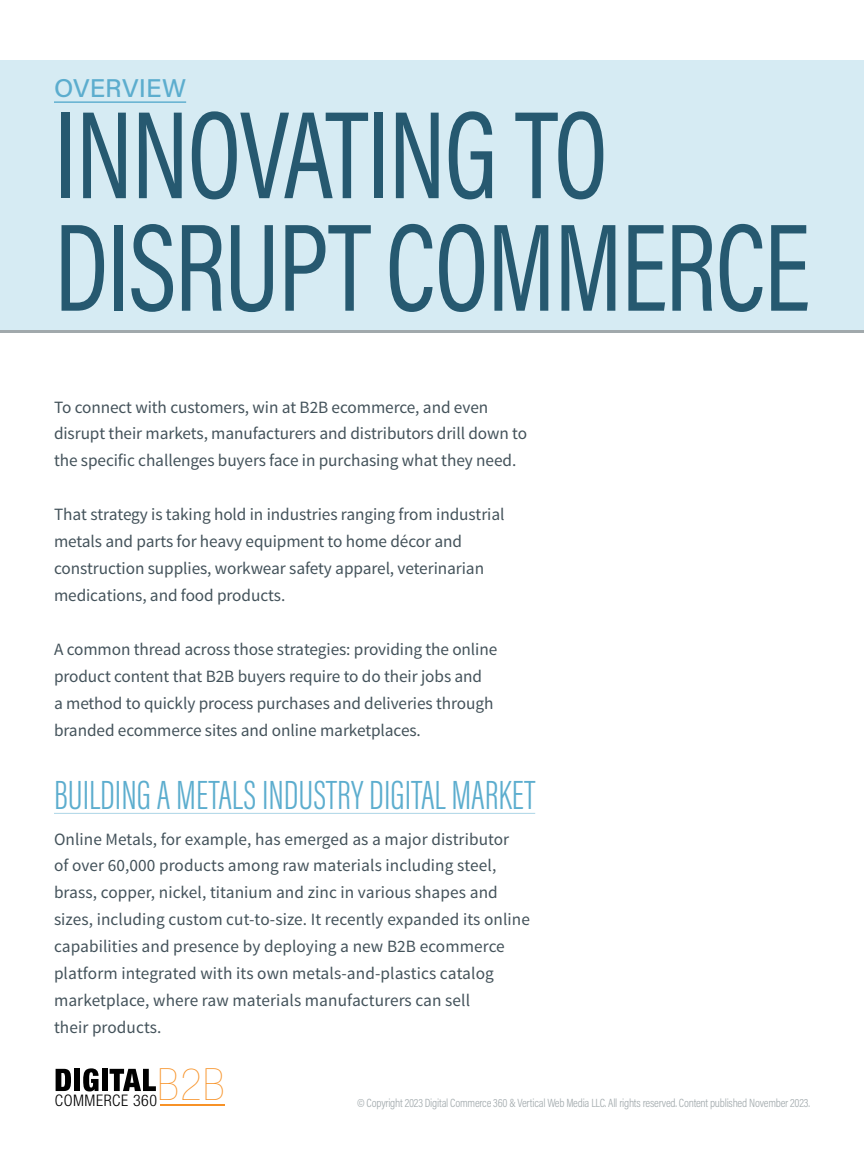
<style>
.page{position:relative;width:864px;height:1161px;background:#fff}
.page>*{position:absolute;margin:0;border:0;box-sizing:border-box;transform-origin:0 0}
.t1{font:126px/112.5px "Acumin Pro Cond";letter-spacing:-.02em;color:#265970;scale:.89 1}
.t2{font:200 condensed 44.4px "Helvetica Neue LT Std";color:#f79227}
.t3{font:300 42px "Acumin Pro Extra Cond";color:#5cadce}
.t4{font:500 25.65px "Acumin Pro";letter-spacing:.005em;color:#5cadce}
.t5{font:17.25px/27px "Source Sans Pro";letter-spacing:-.005em;color:#43525a}
.t6{font:300 condensed 15.9px "Helvetica Neue LT Std";letter-spacing:.035em;color:#010101}
.t7{font:300 12px "Acumin Pro Cond";letter-spacing:-.02em;color:#a1a9ac}
</style>
<div class="page">
<div style="left:0;top:60px;width:864px;height:269px;background:#d6ebf3"></div>
<hr style="left:54px;top:813px;width:481px;height:1px;background:#add6e7">
<hr style="left:54px;top:101px;width:132px;height:2px;background:#5cadce">
<svg style="left:56px;top:1069px;width:15px;height:22px"></svg>
<div style="left:74px;top:1069px;width:6px;height:22px;background:#010101"></div>
<svg style="left:83px;top:1068px;width:16px;height:23px"></svg>
<div style="left:102px;top:1069px;width:5px;height:22px;background:#010101"></div>
<svg style="left:110px;top:1069px;width:46px;height:22px"></svg>
<hr style="left:160px;top:1104px;width:64px;height:2px;background:#f79227">
<h3 class="t4" style="left:54px;top:70px;width:134px">OVERVIEW</h3>
<h1 class="t1" style="left:54px;top:96px;width:851px">INNOVATING TO<br>DISRUPT COMMERCE</h1>
<p class="t5" style="left:54px;top:394px;width:475px">To connect with customers, win at B2B ecommerce, and even disrupt their markets, manufacturers and distributors drill down to the specific challenges buyers face in purchasing what they need.</p>
<p class="t5" style="left:54px;top:502px;width:452px">That strategy is taking hold in industries ranging from industrial metals and parts for heavy equipment to home décor and construction supplies, workwear safety apparel, veterinarian medications, and food products.</p>
<p class="t5" style="left:54px;top:637px;width:445px">A common thread across those strategies: providing the online product content that B2B buyers require to do their jobs and<br>a method to quickly process purchases and deliveries through branded ecommerce sites and online marketplaces.</p>
<h3 class="t3" style="left:54px;top:769px;width:483px">BUILDING A METALS INDUSTRY DIGITAL MARKET</h3>
<p class="t5" style="left:54px;top:826px;width:478px">Online Metals, for example, has emerged as a major distributor<br>of over 60,000 products among raw materials including steel, brass, copper, nickel, titanium and zinc in various shapes and sizes, including custom cut-to-size. It recently expanded its online capabilities and presence by deploying a new B2B ecommerce platform integrated with its own metals-and-plastics catalog marketplace, where raw materials manufacturers can sell<br>their products.</p>
<h2 class="t2" style="left:158px;top:1060px;width:69px">B2B</h2>
<p class="t6" style="left:55px;top:1091px;width:104px">COMMERCE 360</p>
<p class="t7" style="left:357px;top:1095px;width:454px">© Copyright 2023 Digital Commerce 360 &amp; Vertical Web Media LLC. All rights reserved. Content published November 2023.</p>
</div>
